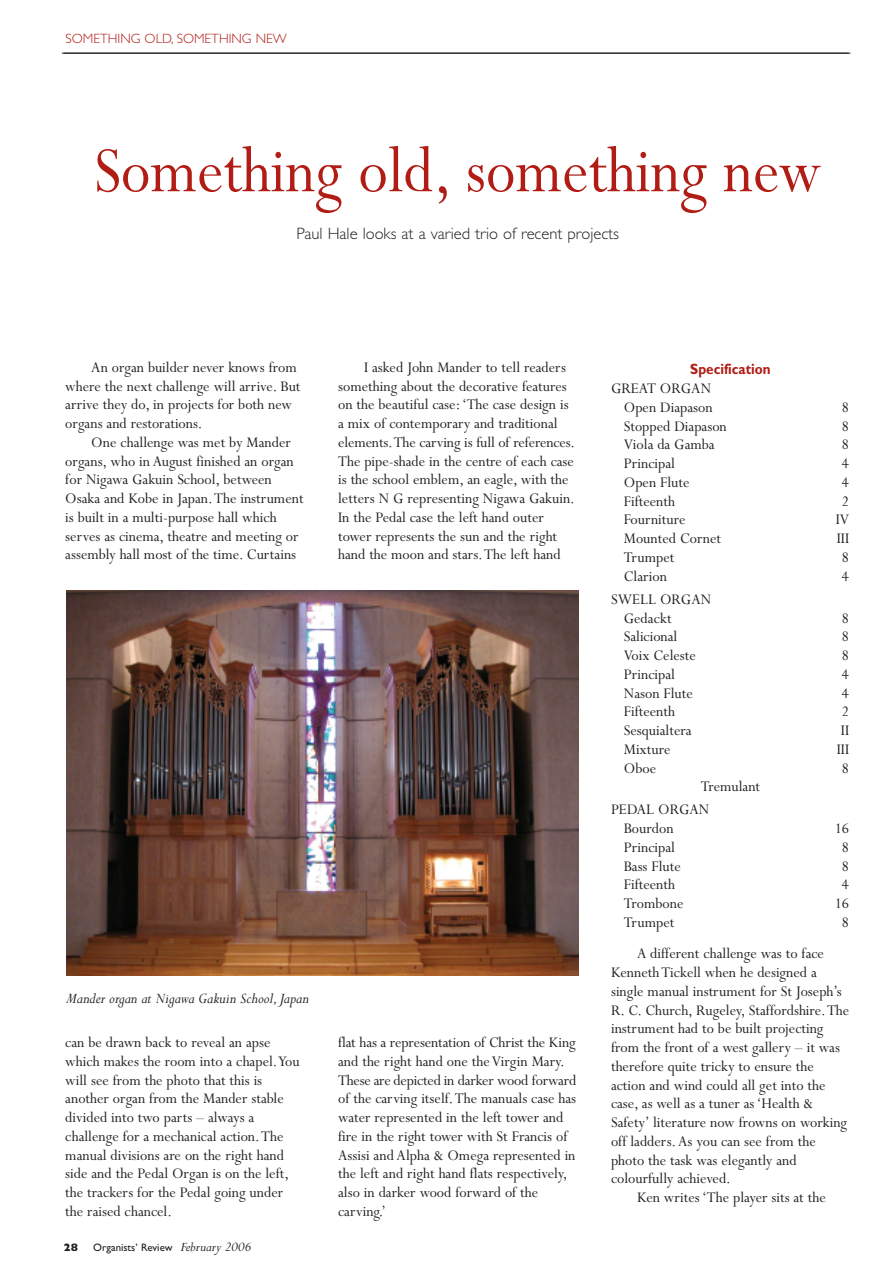
<style>
.page{position:relative;width:893px;height:1263px;background:#fff}
.page>*{position:absolute;margin:0;border:0;box-sizing:border-box;transform-origin:0 0}
.t1{font:72px "Perpetua";color:#b11d15;scale:.9 1}
.t2{font:16.5px/18.8px "Perpetua";color:#231f20;scale:.96 1}
.t3{font:300 16.5px "Gill Sans";color:#231f20}
.t4{font:italic 16.5px "Perpetua";color:#231f20;scale:.96 1}
.t5{font:700 15px "Gill Sans";color:#b11d15;scale:.9 1}
.t6{font:300 13.5px "Gill Sans";color:#b11d15}
.t7{font:10.8px "Gill Sans";color:#231f20}
.t8{font:800 10.8px "Gill Sans";color:#231f20}
.s1{font-family:"Perpetua";font-style:italic;font-size:14.55px}
</style>
<div class="page">
<hr style="left:64px;top:53px;width:786px;height:1px;background:#231f20">
<img style="left:66px;top:590px;width:512px;height:386px">
<hr style="left:62px;top:53px;width:787px;height:1px;background:#231f20">
<p class="t6" style="left:65px;top:34px;width:223px">SOMETHING OLD, SOMETHING NEW</p>
<h1 class="t1" style="left:94px;top:144px;width:810px">Something old, something new</h1>
<p class="t3" style="left:296px;top:227px;width:324px">Paul Hale looks at a varied trio of recent projects</p>
<p class="t2" style="left:65px;top:359px;width:247px;text-indent:26px">An organ builder never knows from where the next challenge will arrive. But arrive they do, in projects for both new organs and restorations.</p>
<p class="t2" style="left:65px;top:434px;width:250px;text-indent:26px">One challenge was met by Mander organs, who in August finished an organ for Nigawa Gakuin School, between Osaka and Kobe in Japan.The instrument is built in a multi-purpose hall which serves as cinema, theatre and meeting or assembly hall most of the time. Curtains</p>
<p class="t2" style="left:338px;top:359px;width:248px;text-indent:26px">I asked John Mander to tell readers something about the decorative features on the beautiful case:‘The case design is a mix of contemporary and traditional elements.The carving is full of references.<br>The pipe-shade in the centre of each case is the school emblem, an eagle, with the letters N G representing Nigawa Gakuin.<br>In the Pedal case the left hand outer tower represents the sun and the right hand the moon and stars.The left hand</p>
<p class="t4" style="left:66px;top:993px;width:255px">Mander organ at Nigawa Gakuin School, Japan</p>
<p class="t2" style="left:65px;top:1034px;width:246px">can be drawn back to reveal an apse which makes the room into a chapel.You will see from the photo that this is another organ from the Mander stable divided into two parts – always a challenge for a mechanical action.The manual divisions are on the right hand side and the Pedal Organ is on the left, the trackers for the Pedal going under the raised chancel.</p>
<p class="t8" style="left:64px;top:1243px;width:16px">28</p>
<p class="t7" style="left:93px;top:1243px;width:160px">Organists’ Review <span class="s1">February 2006</span></p>
<p class="t2" style="left:338px;top:1034px;width:249px">flat has a representation of Christ the King and the right hand one the Virgin Mary.<br>These are depicted in darker wood forward of the carving itself.The manuals case has water represented in the left tower and fire in the right tower with St Francis of Assisi and Alpha &amp; Omega represented in the left and right hand flats respectively, also in darker wood forward of the carving.’</p>
<p class="t5" style="left:690px;top:364px;width:91px">Specification</p>
<p class="t2" style="left:611px;top:381px;width:107px;text-align:right">GREAT ORGAN<br>Open Diapason</p>
<p class="t2" style="left:842px;top:399px;width:9px">8</p>
<p class="t2" style="left:624px;top:418px;width:109px">Stopped Diapason</p>
<p class="t2" style="left:842px;top:418px;width:9px">8</p>
<p class="t2" style="left:624px;top:437px;width:96px">Viola da Gamba</p>
<p class="t2" style="left:842px;top:437px;width:9px">8</p>
<p class="t2" style="left:624px;top:456px;width:55px">Principal</p>
<p class="t2" style="left:842px;top:456px;width:9px">4</p>
<p class="t2" style="left:624px;top:474px;width:70px">Open Flute</p>
<p class="t2" style="left:842px;top:474px;width:9px">4</p>
<p class="t2" style="left:624px;top:493px;width:55px">Fifteenth</p>
<p class="t2" style="left:842px;top:493px;width:9px">2</p>
<p class="t2" style="left:624px;top:512px;width:66px">Fourniture</p>
<p class="t2" style="left:836px;top:512px;width:16px">IV</p>
<p class="t2" style="left:624px;top:531px;width:103px">Mounted Cornet</p>
<p class="t2" style="left:837px;top:531px;width:14px">III</p>
<p class="t2" style="left:624px;top:549px;width:54px">Trumpet</p>
<p class="t2" style="left:842px;top:549px;width:9px">8</p>
<p class="t2" style="left:624px;top:568px;width:47px">Clarion</p>
<p class="t2" style="left:842px;top:568px;width:9px">4</p>
<p class="t2" style="left:624px;top:591px;width:93px;text-indent:-13px">SWELL ORGAN<br>Gedackt</p>
<p class="t2" style="left:842px;top:610px;width:9px">8</p>
<p class="t2" style="left:624px;top:629px;width:57px">Salicional</p>
<p class="t2" style="left:842px;top:629px;width:9px">8</p>
<p class="t2" style="left:624px;top:647px;width:77px">Voix Celeste</p>
<p class="t2" style="left:842px;top:647px;width:9px">8</p>
<p class="t2" style="left:624px;top:666px;width:55px">Principal</p>
<p class="t2" style="left:842px;top:666px;width:9px">4</p>
<p class="t2" style="left:624px;top:685px;width:73px">Nason Flute</p>
<p class="t2" style="left:842px;top:685px;width:9px">4</p>
<p class="t2" style="left:624px;top:704px;width:55px">Fifteenth</p>
<p class="t2" style="left:842px;top:704px;width:9px">2</p>
<p class="t2" style="left:624px;top:722px;width:72px">Sesquialtera</p>
<p class="t2" style="left:841px;top:722px;width:10px">II</p>
<p class="t2" style="left:624px;top:741px;width:50px">Mixture</p>
<p class="t2" style="left:837px;top:741px;width:14px">III</p>
<p class="t2" style="left:624px;top:760px;width:35px">Oboe</p>
<p class="t2" style="left:842px;top:760px;width:9px">8</p>
<p class="t2" style="left:611px;top:777px;width:157px;line-height:23px;text-indent:90px">Tremulant<br>PEDAL ORGAN</p>
<p class="t2" style="left:624px;top:820px;width:53px">Bourdon</p>
<p class="t2" style="left:835px;top:820px;width:17px">16</p>
<p class="t2" style="left:624px;top:839px;width:55px">Principal</p>
<p class="t2" style="left:842px;top:839px;width:9px">8</p>
<p class="t2" style="left:624px;top:858px;width:61px">Bass Flute</p>
<p class="t2" style="left:842px;top:858px;width:9px">8</p>
<p class="t2" style="left:624px;top:877px;width:55px">Fifteenth</p>
<p class="t2" style="left:842px;top:877px;width:9px">4</p>
<p class="t2" style="left:624px;top:895px;width:64px">Trombone</p>
<p class="t2" style="left:835px;top:895px;width:17px">16</p>
<p class="t2" style="left:624px;top:914px;width:54px">Trumpet</p>
<p class="t2" style="left:842px;top:914px;width:9px">8</p>
<p class="t2" style="left:611px;top:946px;width:250px;text-indent:26px">A different challenge was to face Kenneth Tickell when he designed a single manual instrument for St Joseph’s R. C. Church, Rugeley, Staffordshire.The instrument had to be built projecting from the front of a west gallery – it was therefore quite tricky to ensure the action and wind could all get into the case, as well as a tuner as ‘Health &amp; Safety’ literature now frowns on working off ladders. As you can see from the photo the task was elegantly and colourfully achieved.</p>
<p class="t2" style="left:637px;top:1189px;width:198px">Ken writes ‘The player sits at the</p>
</div>
